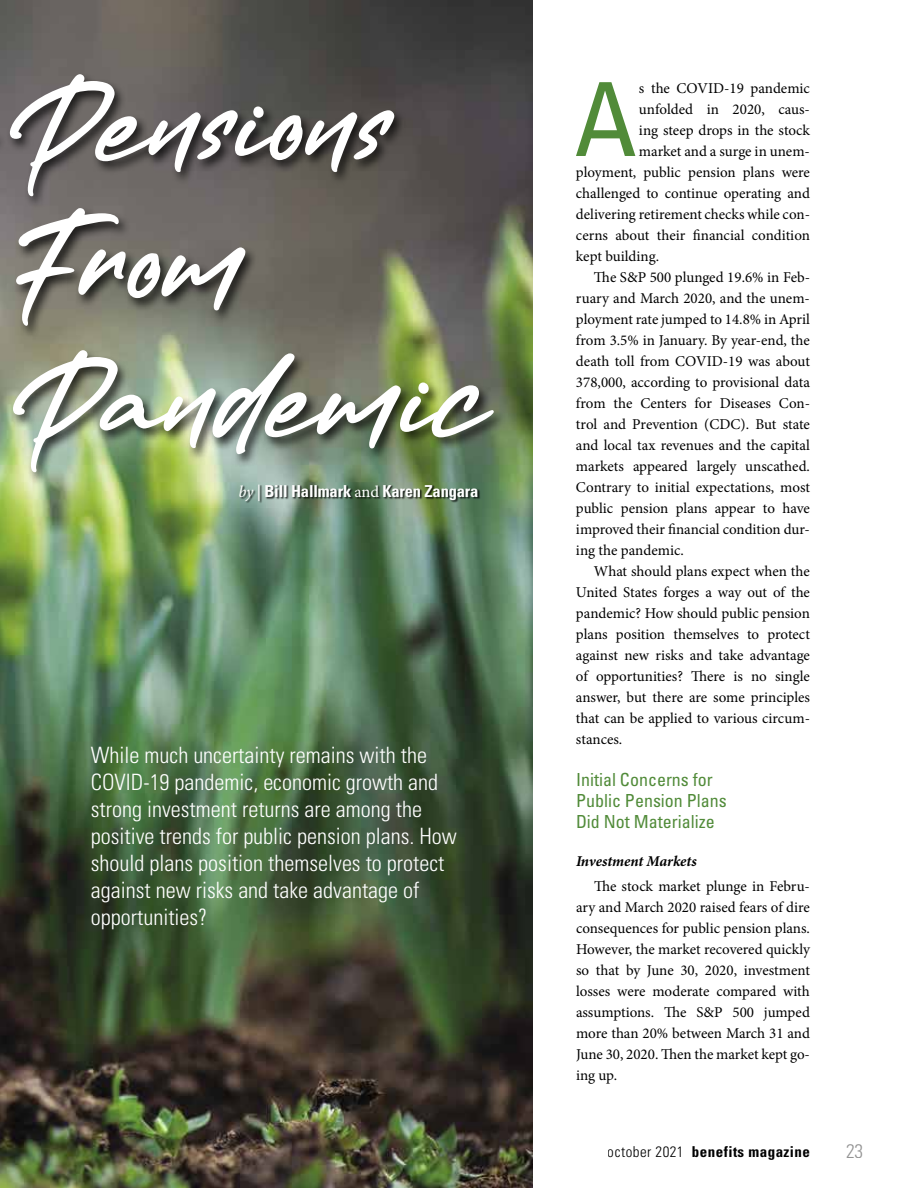
<style>
.page{position:relative;width:918px;height:1188px;background:#fff}
.page>*{position:absolute;margin:0;border:0;box-sizing:border-box;transform-origin:0 0}
.t1{font:139.5px/138px "Dark Twenty";color:#fff}
.t2{font:condensed 102.3px "Univers LT Std";color:#518b39}
.t3{font:300 condensed 22.5px/27px "Univers LT Std";color:#fff}
.t4{font:300 condensed 19.5px "Univers LT Std";color:#939393}
.t5{font:condensed 18px/21px "Univers LT Std";color:#518b39}
.t6{font:700 condensed 16.5px "Univers LT Std";letter-spacing:-.01em;color:#fff}
.t7{font:15px/21px "Minion Pro";letter-spacing:-.005em;color:#000;text-align:justify}
.t8{font:700 condensed 15px "Univers LT Std";letter-spacing:.03em;color:#000}
.t9{font:italic 700 15px "Minion Pro";letter-spacing:-.005em;color:#000}
.s1{font-family:"Minion Pro";font-weight:400;font-style:italic;font-stretch:normal}
.s2{font-family:"Minion Pro";font-weight:400;font-stretch:normal}
.s3{font-weight:300}
</style>
<div class="page">
<img style="left:0;top:0;width:533px;height:1188px">
<div style="left:0;top:73px;width:507px;height:414px;background:#000;opacity:.75"></div>
<div style="left:240px;top:485px;width:241px;height:19px;background:#000;opacity:.75"></div>
<h1 class="t1" style="left:16px;top:18px;width:475px">Pensions<br>From<br>Pandemic</h1>
<p class="t6" style="left:239px;top:481px;width:241px"><span class="s1">by |</span> Bill Hallmark <span class="s2">and</span> Karen Zangara</p>
<p class="t3" style="left:91px;top:742px;width:368px">While much uncertainty remains with the COVID-19 pandemic, economic growth and strong investment returns are among the positive trends for public pension plans. How should plans position themselves to protect against new risks and take advantage of opportunities?</p>
<h2 class="t2" style="left:574px;top:55px;width:64px">A</h2>
<p class="t7" style="left:639px;top:78px;width:173px">s the COVID-19 pandemic</p>
<p class="t7" style="left:639px;top:99px;width:172px">unfolded in 2020, caus-</p>
<p class="t7" style="left:639px;top:120px;width:173px">ing steep drops in the stock</p>
<p class="t7" style="left:639px;top:141px;width:172px">market and a surge in unem-</p>
<p class="t7" style="left:576px;top:162px;width:235px">ployment, public pension plans were</p>
<p class="t7" style="left:576px;top:183px;width:235px">challenged to continue operating and</p>
<p class="t7" style="left:576px;top:204px;width:236px">delivering retirement checks while con-</p>
<p class="t7" style="left:576px;top:225px;width:236px">cerns about their financial condition</p>
<p class="t7" style="left:576px;top:246px;width:85px">kept building.</p>
<p class="t7" style="left:594px;top:267px;width:218px">The S&amp;P 500 plunged 19.6% in Feb-</p>
<p class="t7" style="left:576px;top:288px;width:235px">ruary and March 2020, and the unem-</p>
<p class="t7" style="left:576px;top:309px;width:235px">ployment rate jumped to 14.8% in April</p>
<p class="t7" style="left:576px;top:330px;width:235px">from 3.5% in January. By year-end, the</p>
<p class="t7" style="left:576px;top:351px;width:235px">death toll from COVID-19 was about</p>
<p class="t7" style="left:576px;top:372px;width:235px">378,000, according to provisional data</p>
<p class="t7" style="left:576px;top:393px;width:236px">from the Centers for Diseases Con-</p>
<p class="t7" style="left:576px;top:414px;width:236px">trol and Prevention (CDC). But state</p>
<p class="t7" style="left:576px;top:435px;width:235px">and local tax revenues and the capital</p>
<p class="t7" style="left:576px;top:456px;width:235px">markets appeared largely unscathed.</p>
<p class="t7" style="left:576px;top:477px;width:236px">Contrary to initial expectations, most</p>
<p class="t7" style="left:576px;top:498px;width:235px">public pension plans appear to have</p>
<p class="t7" style="left:576px;top:519px;width:235px">improved their financial condition dur-</p>
<p class="t7" style="left:576px;top:540px;width:109px">ing the pandemic.</p>
<p class="t7" style="left:594px;top:561px;width:217px">What should plans expect when the</p>
<p class="t7" style="left:576px;top:582px;width:236px">United States forges a way out of the</p>
<p class="t7" style="left:576px;top:603px;width:235px">pandemic? How should public pension</p>
<p class="t7" style="left:576px;top:624px;width:236px">plans position themselves to protect</p>
<p class="t7" style="left:576px;top:645px;width:235px">against new risks and take advantage</p>
<p class="t7" style="left:576px;top:666px;width:236px">of opportunities? There is no single</p>
<p class="t7" style="left:576px;top:687px;width:236px">answer, but there are some principles</p>
<p class="t7" style="left:576px;top:708px;width:236px">that can be applied to various circum-</p>
<p class="t7" style="left:576px;top:729px;width:48px">stances.</p>
<p class="t5" style="left:576px;top:769px;width:152px">Initial Concerns for<br>Public Pension Plans<br>Did Not Materialize</p>
<p class="t9" style="left:576px;top:850px;width:122px">Investment Markets</p>
<p class="t7" style="left:576px;top:876px;width:236px;text-indent:18px">The stock market plunge in Febru&shy;ary and March 2020 raised fears of dire consequences for public pension plans.<br>However, the market recovered quickly so that by June 30, 2020, investment losses were moderate compared with assumptions. The S&amp;P 500 jumped more than 20% between March 31 and June 30, 2020. Then the market kept go&shy;ing up.</p>
<p class="t8" style="left:608px;top:1143px;width:204px"><span class="s3">october 2021</span> benefits magazine</p>
<h3 class="t4" style="left:846px;top:1139px;width:19px">23</h3>
</div>
